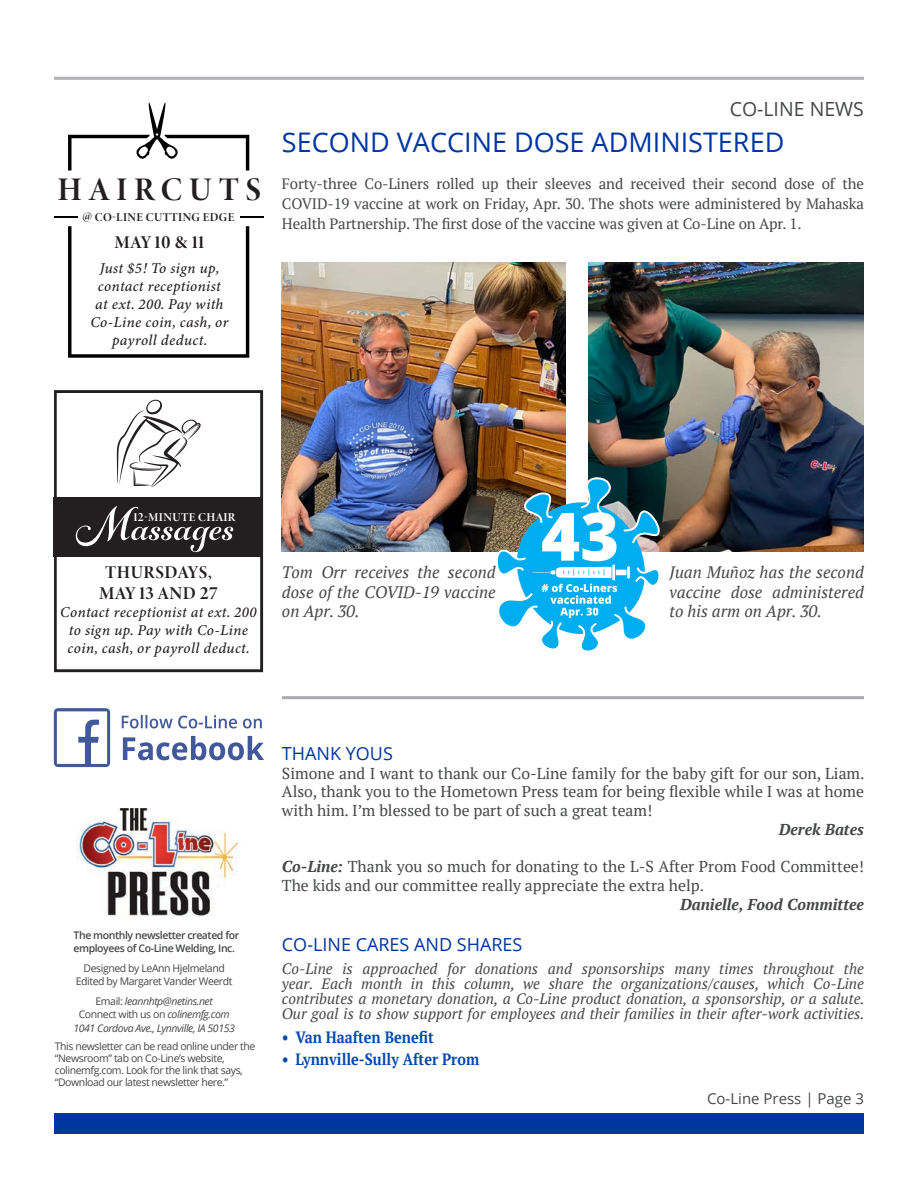
<style>
.page{position:relative;width:918px;height:1188px;background:#fff}
.page>*{position:absolute;margin:0;border:0;box-sizing:border-box;transform-origin:0 0}
.t1{font:54px "Gioviale";color:#fff}
.t2{font:33px "Minion Variable Concept";letter-spacing:.21em;color:#231f20}
.t3{font:27px "Open Sans";color:#0036a0}
.t4{font:19.5px "Open Sans";color:#464748}
.t5{font:18px "Open Sans";color:#0036a0}
.t6{font:18px "Minion Variable Concept";letter-spacing:.025em;color:#231f20}
.t7{font:italic 16.5px/19.8px "PT Serif";color:#464748;text-align:justify}
.t8{font:700 16.35px "PT Serif";color:#0048ab;scale:.88 1}
.t9{font:15.75px/18.8px "PT Serif";color:#464748;text-align:justify}
.t10{font:italic 700 15.75px "PT Serif";color:#464748}
.t11{font:italic 15px/15px "PT Serif";color:#464748;text-align:justify}
.t12{font:15px/20.2px "PT Serif";letter-spacing:-.01em;color:#464748;text-align:justify}
.t13{font:italic 15px/18px "Minion Variable Concept";letter-spacing:.025em;color:#231f20;text-align:center}
.t14{font:15px "Open Sans";color:#464748}
.t15{font:12px "Minion Variable Concept";letter-spacing:.03em;color:#231f20}
.t16{font:12px "Minion Variable Concept";letter-spacing:.035em;color:#fff}
.t17{font:10.5px/12px "Open Sans";letter-spacing:-.04em;color:#464748}
.t18{font:600 10.5px/13.5px "Open Sans";letter-spacing:-.04em;color:#464748}
.t19{font:italic 10.5px "Open Sans";letter-spacing:-.04em;color:#464748}
.s1{font-style:normal}
.s2{font-style:italic}
.s3{font-weight:700;font-style:italic}
</style>
<div class="page">
<div style="left:54px;top:1113px;width:810px;height:21px;background:#0036a0"></div>
<img style="left:589px;top:263px;width:275px;height:289px">
<img style="left:282px;top:263px;width:284px;height:289px">
<svg style="left:240px;top:216px;width:23px;height:1px"></svg>
<svg style="left:54px;top:216px;width:23px;height:1px"></svg>
<svg style="left:68px;top:226px;width:181px;height:132px"></svg>
<svg style="left:68px;top:102px;width:181px;height:68px"></svg>
<svg style="left:54px;top:390px;width:209px;height:282px"></svg>
<svg style="left:117px;top:399px;width:84px;height:89px"></svg>
<div style="left:54px;top:497px;width:209px;height:60px;background:#231f20"></div>
<img style="left:78px;top:809px;width:160px;height:107px">
<hr style="left:54px;top:77px;width:810px;height:3px;background:#b2b3b7">
<svg style="left:123px;top:736px;width:141px;height:24px"></svg>
<svg style="left:122px;top:715px;width:140px;height:13px"></svg>
<svg style="left:54px;top:708px;width:56px;height:59px"></svg>
<hr style="left:282px;top:696px;width:582px;height:3px;background:#a8a9ad">
<svg style="left:493px;top:476px;width:168px;height:175px"></svg>
<p class="t2" style="left:58px;top:167px;width:205px">HAIRCUTS</p>
<p class="t15" style="left:82px;top:209px;width:153px">@ CO-LINE CUTTING EDGE</p>
<p class="t6" style="left:115px;top:230px;width:91px">MAY 10 &amp; 11</p>
<p class="t13" style="left:100px;top:259px;width:121px">Just $5! To sign up,</p>
<p class="t13" style="left:90px;top:277px;width:140px">contact receptionist at ext. 200. Pay with<br>Co-Line coin, cash, or payroll deduct.</p>
<p class="t4" style="left:730px;top:96px;width:136px">CO-LINE NEWS</p>
<p class="t3" style="left:282px;top:124px;width:504px">SECOND VACCINE DOSE ADMINISTERED</p>
<p class="t12" style="left:282px;top:173px;width:584px">Forty-three Co-Liners rolled up their sleeves and received their second dose of the COVID-19 vaccine at work on Friday, Apr. 30. The shots were administered by Mahaska Health Partnership. The first dose of the vaccine was given at Co-Line on Apr. 1.</p>
<p class="t1" style="left:76px;top:490px;width:160px">Massages</p>
<p class="t16" style="left:134px;top:508px;width:103px">12-MINUTE CHAIR</p>
<p class="t6" style="left:105px;top:559px;width:108px">THURSDAYS,</p>
<p class="t6" style="left:99px;top:581px;width:120px">MAY 13 AND 27</p>
<p class="t13" style="left:60px;top:603px;width:198px">Contact receptionist at ext. 200 to sign up. Pay with Co-Line coin, cash, or payroll deduct.</p>
<p class="t7" style="left:282px;top:562px;width:215px">Tom Orr receives the second dose of the COVID-19 vaccine on Apr. 30.</p>
<p class="t7" style="left:670px;top:562px;width:196px">Juan Muñoz has the second vaccine dose administered to his arm on Apr. 30.</p>
<p class="t18" style="left:73px;top:928px;width:167px">The monthly newsletter created for employees of Co-Line Welding, Inc.</p>
<p class="t17" style="left:84px;top:962px;width:143px">Designed by LeAnn Hjelmeland</p>
<p class="t17" style="left:76px;top:975px;width:158px">Edited by Margaret Vander Weerdt</p>
<p class="t19" style="left:96px;top:994px;width:119px"><span class="s1">Email:</span> leannhtp@netins.net</p>
<p class="t17" style="left:79px;top:1008px;width:152px">Connect with us on <span class="s2">colinemfg.com</span></p>
<p class="t19" style="left:74px;top:1021px;width:163px">1041 Cordova Ave., Lynnville, IA 50153</p>
<p class="t17" style="left:55px;top:1040px;width:202px">This newsletter can be read online under the “Newsroom” tab on Co-Line’s website, colinemfg.com. Look for the link that says, “Download our latest newsletter here.”</p>
<p class="t5" style="left:282px;top:741px;width:113px">THANK YOUS</p>
<p class="t9" style="left:282px;top:763px;width:584px">Simone and I want to thank our Co-Line family for the baby gift for our son, Liam.<br>Also, thank you to the Hometown Press team for being flexible while I was at home with him. I’m blessed to be part of such a great team!</p>
<p class="t10" style="left:779px;top:819px;width:87px">Derek Bates</p>
<p class="t9" style="left:282px;top:857px;width:584px"><span class="s3">Co-Line:</span> Thank you so much for donating to the L-S After Prom Food Committee!<br>The kids and our committee really appreciate the extra help.</p>
<p class="t10" style="left:680px;top:894px;width:185px">Danielle, Food Committee</p>
<p class="t5" style="left:282px;top:932px;width:242px">CO-LINE CARES AND SHARES</p>
<p class="t11" style="left:282px;top:961px;width:584px">Co-Line is approached for donations and sponsorships many times throughout the year. Each month in this column, we share the organizations/causes, which Co-Line contributes a monetary donation, a Co-Line product donation, a sponsorship, or a salute.<br>Our goal is to show support for employees and their families in their after-work activities.</p>
<p class="t8" style="left:282px;top:1027px;width:174px">• Van Haaften Benefit</p>
<p class="t8" style="left:282px;top:1049px;width:226px">• Lynnville-Sully After Prom</p>
<p class="t14" style="left:707px;top:1088px;width:158px">Co-Line Press | Page 3</p>
</div>
